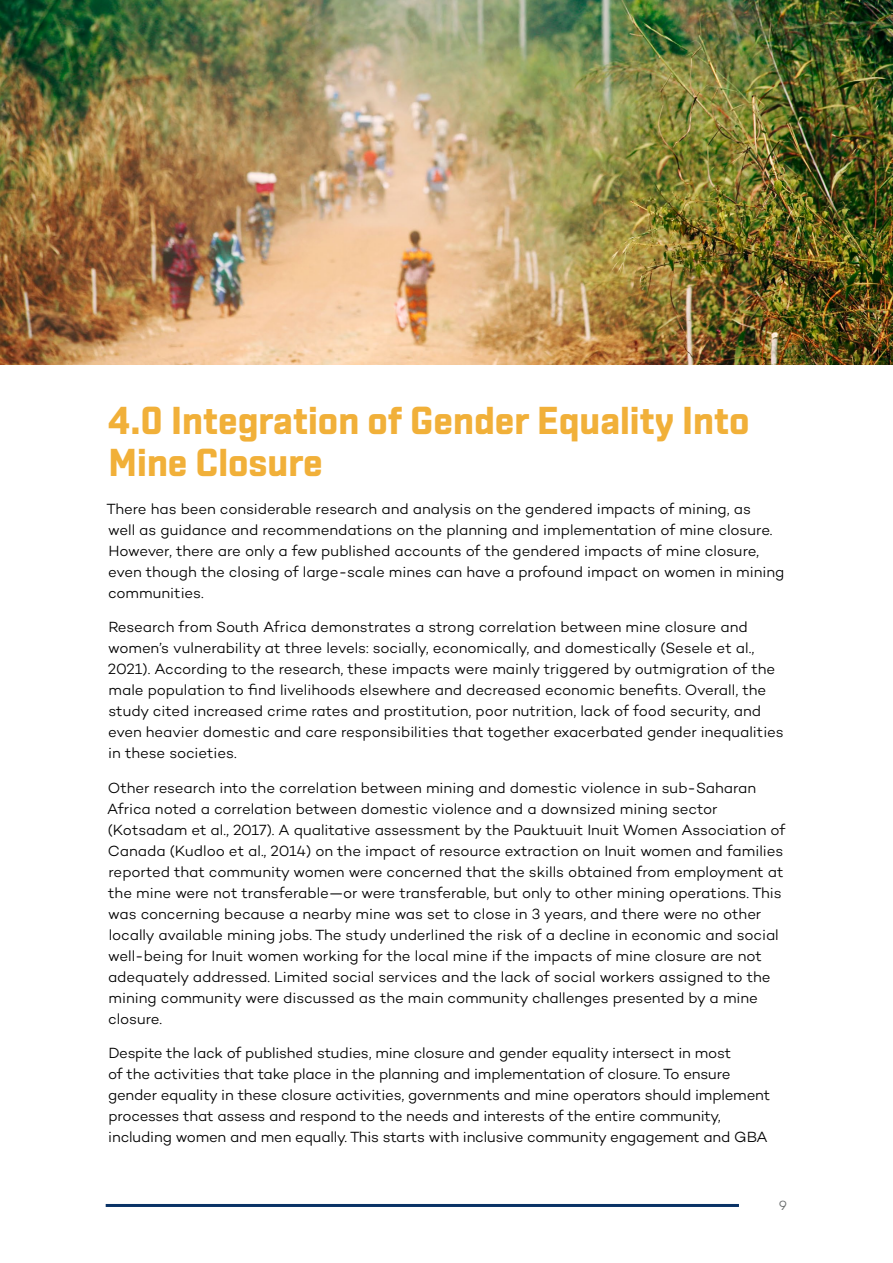
<style>
.page{position:relative;width:893px;height:1263px;background:#fff}
.page>*{position:absolute;margin:0;border:0;box-sizing:border-box;transform-origin:0 0}
.H1_-_chapter_start{font:700 39px/42px "Shentox";color:#f1b039}
.t1{font:300 15px/21px "Campton";letter-spacing:-.01em;color:#000}
.t2{font:300 13.5px "Campton";color:#696c6d}
</style>
<div class="page">
<hr style="left:106px;top:1204px;width:633px;height:3px;background:#093266">
<img style="left:0;top:0;width:893px;height:364px">
<p class="H1_-_chapter_start" style="left:108px;top:400px;width:643px">4.0 Integration of Gender Equality Into<br>Mine Closure</p>
<p class="t1" style="left:106px;top:498px;width:679px">There has been considerable research and analysis on the gendered impacts of mining, as<br>well as guidance and recommendations on the planning and implementation of mine closure.<br>However, there are only a few published accounts of the gendered impacts of mine closure, even though the closing of large-scale mines can have a profound impact on women in mining communities.</p>
<p class="t1" style="left:108px;top:616px;width:677px">Research from South Africa demonstrates a strong correlation between mine closure and women’s vulnerability at three levels: socially, economically, and domestically (Sesele et al., 2021). According to the research, these impacts were mainly triggered by outmigration of the male population to find livelihoods elsewhere and decreased economic benefits. Overall, the study cited increased crime rates and prostitution, poor nutrition, lack of food security, and even heavier domestic and care responsibilities that together exacerbated gender inequalities in these societies.</p>
<p class="t1" style="left:107px;top:777px;width:680px">Other research into the correlation between mining and domestic violence in sub-Saharan Africa noted a correlation between domestic violence and a downsized mining sector (Kotsadam et al., 2017). A qualitative assessment by the Pauktuuit Inuit Women Association of Canada (Kudloo et al., 2014) on the impact of resource extraction on Inuit women and families reported that community women were concerned that the skills obtained from employment at the mine were not transferable—or were transferable, but only to other mining operations. This was concerning because a nearby mine was set to close in 3 years, and there were no other locally available mining jobs. The study underlined the risk of a decline in economic and social well-being for Inuit women working for the local mine if the impacts of mine closure are not adequately addressed. Limited social services and the lack of social workers assigned to the mining community were discussed as the main community challenges presented by a mine closure.</p>
<p class="t1" style="left:108px;top:1042px;width:664px">Despite the lack of published studies, mine closure and gender equality intersect in most<br>of the activities that take place in the planning and implementation of closure. To ensure gender equality in these closure activities, governments and mine operators should implement processes that assess and respond to the needs and interests of the entire community, including women and men equally. This starts with inclusive community engagement and GBA</p>
<p class="t2" style="left:779px;top:1197px;width:10px">9</p>
</div>
